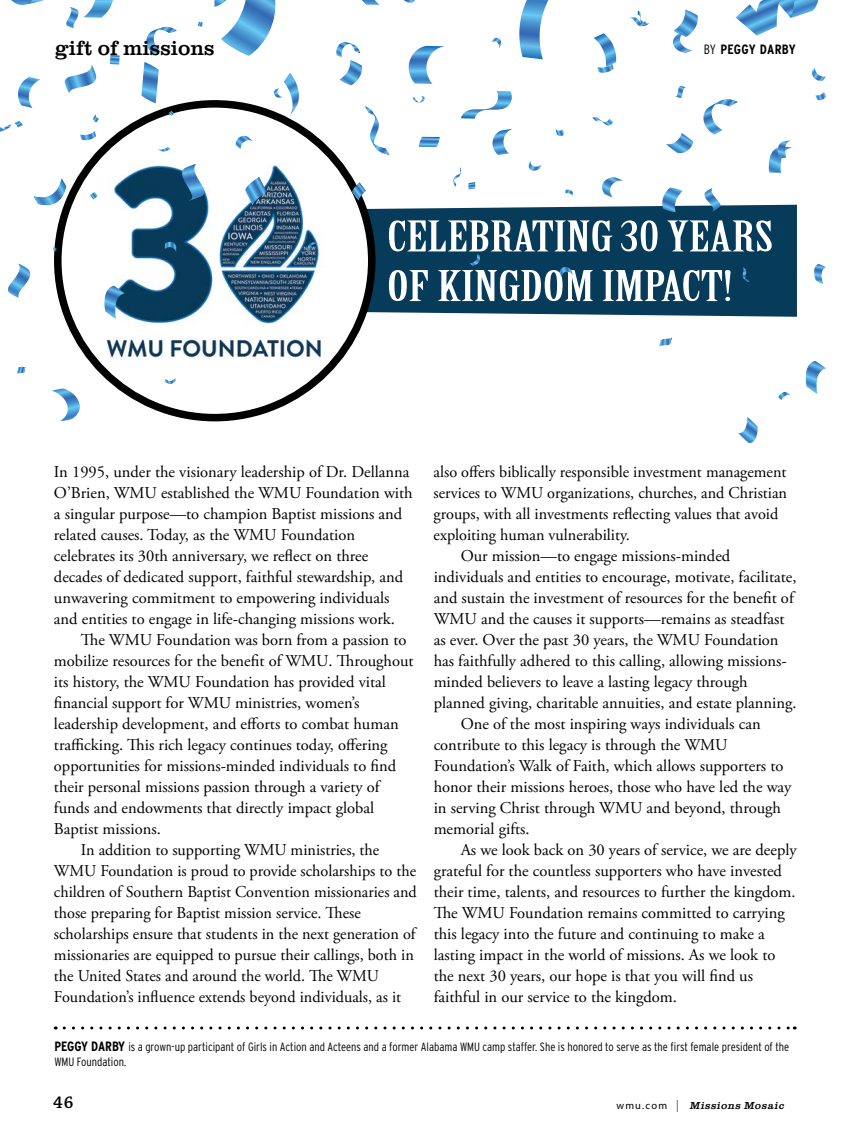
<style>
.page{position:relative;width:851px;height:1134px;background:#fff}
.page>*{position:absolute;margin:0;border:0;box-sizing:border-box;transform-origin:0 0}
.t1{font:41.4px/49.7px "Birch Std";color:#fff;scale:1.62 1}
.t2{font:21px "Clarendon URW";color:#000}
.t3{font:600 18px "Chaparral Pro";color:#000}
.t4{font:16.5px/21px "Adobe Garamond Pro";color:#000}
.t5{font:700 13.5px "Interstate Condensed";letter-spacing:.02em;color:#000}
.t6{font:300 12px/14.4px "Interstate Condensed";color:#000}
.t7{font:italic 10.5px "Clarendon URW";color:#000}
.s1{font-weight:300}
.s2{font-weight:700;font-size:13.5px}
.s3{font-family:"Myriad Pro";font-style:normal}
.s4{font-family:"Myriad Pro";font-weight:300;font-style:normal;font-size:12px}
</style>
<div class="page">
<div style="left:362px;top:205px;width:434px;height:112px;background:#073b5a"></div>
<img style="left:96px;top:153px;width:238px;height:216px">
<div style="left:54px;top:100px;width:321px;height:321px;border:8px solid #000;border-radius:50%"></div>
<svg style="left:660px;top:187px;width:22px;height:25px"></svg>
<svg style="left:461px;top:91px;width:51px;height:28px"></svg>
<svg style="left:364px;top:106px;width:26px;height:49px"></svg>
<svg style="left:214px;top:0;width:62px;height:56px"></svg>
<svg style="left:245px;top:177px;width:21px;height:29px"></svg>
<svg style="left:33px;top:179px;width:33px;height:27px"></svg>
<svg style="left:362px;top:0;width:17px;height:5px"></svg>
<svg style="left:141px;top:62px;width:18px;height:42px"></svg>
<svg style="left:418px;top:137px;width:22px;height:10px"></svg>
<svg style="left:8px;top:264px;width:23px;height:34px"></svg>
<svg style="left:805px;top:361px;width:20px;height:33px"></svg>
<svg style="left:180px;top:164px;width:25px;height:37px"></svg>
<svg style="left:52px;top:389px;width:28px;height:32px"></svg>
<svg style="left:666px;top:133px;width:27px;height:21px"></svg>
<svg style="left:519px;top:0;width:29px;height:59px"></svg>
<svg style="left:408px;top:47px;width:32px;height:37px"></svg>
<svg style="left:146px;top:27px;width:31px;height:27px"></svg>
<svg style="left:11px;top:0;width:33px;height:5px"></svg>
<svg style="left:158px;top:147px;width:12px;height:5px"></svg>
<svg style="left:412px;top:96px;width:12px;height:6px"></svg>
<svg style="left:165px;top:378px;width:10px;height:6px"></svg>
<svg style="left:198px;top:22px;width:5px;height:5px"></svg>
<svg style="left:53px;top:247px;width:3px;height:4px"></svg>
<svg style="left:403px;top:0;width:12px;height:3px"></svg>
<svg style="left:565px;top:190px;width:8px;height:7px"></svg>
<svg style="left:491px;top:38px;width:10px;height:10px"></svg>
<svg style="left:273px;top:76px;width:26px;height:41px"></svg>
<svg style="left:93px;top:114px;width:6px;height:8px"></svg>
<svg style="left:80px;top:131px;width:16px;height:9px"></svg>
<svg style="left:811px;top:72px;width:14px;height:9px"></svg>
<svg style="left:165px;top:242px;width:11px;height:10px"></svg>
<svg style="left:742px;top:267px;width:7px;height:15px"></svg>
<svg style="left:592px;top:117px;width:21px;height:9px"></svg>
<svg style="left:453px;top:167px;width:8px;height:20px"></svg>
<svg style="left:17px;top:367px;width:8px;height:7px"></svg>
<svg style="left:470px;top:253px;width:10px;height:12px"></svg>
<svg style="left:307px;top:242px;width:9px;height:10px"></svg>
<svg style="left:90px;top:192px;width:8px;height:8px"></svg>
<svg style="left:168px;top:111px;width:6px;height:5px"></svg>
<svg style="left:815px;top:92px;width:10px;height:9px"></svg>
<svg style="left:64px;top:65px;width:32px;height:28px"></svg>
<svg style="left:778px;top:392px;width:12px;height:8px"></svg>
<svg style="left:675px;top:86px;width:10px;height:12px"></svg>
<svg style="left:559px;top:267px;width:14px;height:10px"></svg>
<svg style="left:528px;top:161px;width:13px;height:10px"></svg>
<svg style="left:555px;top:129px;width:9px;height:7px"></svg>
<svg style="left:235px;top:136px;width:17px;height:13px"></svg>
<svg style="left:336px;top:42px;width:26px;height:44px"></svg>
<svg style="left:630px;top:11px;width:18px;height:15px"></svg>
<svg style="left:659px;top:337px;width:13px;height:10px"></svg>
<svg style="left:351px;top:182px;width:14px;height:19px"></svg>
<svg style="left:110px;top:55px;width:10px;height:10px"></svg>
<svg style="left:468px;top:182px;width:7px;height:8px"></svg>
<svg style="left:66px;top:0;width:47px;height:28px"></svg>
<svg style="left:768px;top:141px;width:24px;height:32px"></svg>
<svg style="left:814px;top:264px;width:11px;height:20px"></svg>
<svg style="left:703px;top:188px;width:17px;height:24px"></svg>
<svg style="left:602px;top:177px;width:21px;height:21px"></svg>
<svg style="left:672px;top:10px;width:26px;height:43px"></svg>
<svg style="left:738px;top:417px;width:19px;height:27px"></svg>
<svg style="left:594px;top:33px;width:22px;height:40px"></svg>
<svg style="left:18px;top:77px;width:11px;height:28px"></svg>
<svg style="left:492px;top:130px;width:17px;height:25px"></svg>
<svg style="left:703px;top:99px;width:34px;height:36px"></svg>
<svg style="left:0;top:121px;width:23px;height:11px"></svg>
<svg style="left:735px;top:0;width:83px;height:36px"></svg>
<svg style="left:104px;top:286px;width:21px;height:33px"></svg>
<svg style="left:64px;top:1027px;width:731px;height:3px"></svg>
<p class="t2" style="left:55px;top:32px;width:161px">gift of missions</p>
<p class="t5" style="left:703px;top:42px;width:94px"><span class="s1">BY</span> PEGGY DARBY</p>
<h1 class="t1" style="left:387px;top:213px;width:240px">CELEBRATING 30 YEARS<br>OF KINGDOM IMPACT!</h1>
<p class="t4" style="left:54px;top:462px;width:360px">In 1995, under the visionary leadership of Dr. Dellanna O’Brien, WMU established the WMU Foundation with a singular purpose—to champion Baptist missions and related causes. Today, as the WMU Foundation celebrates its 30th anniversary, we reflect on three decades of dedicated support, faithful stewardship, and unwavering commitment to empowering individuals and entities to engage in life-changing missions work.</p>
<p class="t4" style="left:81px;top:630px;width:327px">The WMU Foundation was born from a passion to</p>
<p class="t4" style="left:54px;top:651px;width:361px">mobilize resources for the benefit of WMU. Throughout</p>
<p class="t4" style="left:54px;top:672px;width:333px">its history, the WMU Foundation has provided vital</p>
<p class="t4" style="left:54px;top:693px;width:307px">financial support for WMU ministries, women’s</p>
<p class="t4" style="left:54px;top:714px;width:346px">leadership development, and efforts to combat human</p>
<p class="t4" style="left:54px;top:735px;width:335px">trafficking. This rich legacy continues today, offering</p>
<p class="t4" style="left:54px;top:756px;width:344px">opportunities for missions-minded individuals to find</p>
<p class="t4" style="left:54px;top:777px;width:327px">their personal missions passion through a variety of</p>
<p class="t4" style="left:54px;top:798px;width:322px">funds and endowments that directly impact global</p>
<p class="t4" style="left:54px;top:819px;width:108px">Baptist missions.</p>
<p class="t4" style="left:81px;top:840px;width:300px">In addition to supporting WMU ministries, the</p>
<p class="t4" style="left:54px;top:861px;width:363px">WMU Foundation is proud to provide scholarships to the</p>
<p class="t4" style="left:54px;top:882px;width:364px">children of Southern Baptist Convention missionaries and</p>
<p class="t4" style="left:54px;top:903px;width:308px">those preparing for Baptist mission service. These</p>
<p class="t4" style="left:54px;top:924px;width:363px">scholarships ensure that students in the next generation of</p>
<p class="t4" style="left:54px;top:945px;width:361px">missionaries are equipped to pursue their callings, both in</p>
<p class="t4" style="left:54px;top:966px;width:326px">the United States and around the world. The WMU</p>
<p class="t4" style="left:54px;top:987px;width:349px">Foundation’s influence extends beyond individuals, as it</p>
<p class="t4" style="left:433px;top:462px;width:354px">also offers biblically responsible investment management</p>
<p class="t4" style="left:433px;top:483px;width:355px">services to WMU organizations, churches, and Christian</p>
<p class="t4" style="left:433px;top:504px;width:346px">groups, with all investments reflecting values that avoid</p>
<p class="t4" style="left:433px;top:525px;width:198px">exploiting human vulnerability.</p>
<p class="t4" style="left:460px;top:546px;width:271px">Our mission—to engage missions-minded</p>
<p class="t4" style="left:433px;top:567px;width:364px">individuals and entities to encourage, motivate, facilitate,</p>
<p class="t4" style="left:433px;top:588px;width:361px">and sustain the investment of resources for the benefit of</p>
<p class="t4" style="left:433px;top:609px;width:352px">WMU and the causes it supports—remains as steadfast</p>
<p class="t4" style="left:433px;top:630px;width:346px">as ever. Over the past 30 years, the WMU Foundation</p>
<p class="t4" style="left:433px;top:651px;width:354px">has faithfully adhered to this calling, allowing missions-</p>
<p class="t4" style="left:433px;top:672px;width:315px">minded believers to leave a lasting legacy through</p>
<p class="t4" style="left:433px;top:693px;width:364px">planned giving, charitable annuities, and estate planning.</p>
<p class="t4" style="left:460px;top:714px;width:301px">One of the most inspiring ways individuals can</p>
<p class="t4" style="left:433px;top:735px;width:295px">contribute to this legacy is through the WMU</p>
<p class="t4" style="left:433px;top:756px;width:351px">Foundation’s Walk of Faith, which allows supporters to</p>
<p class="t4" style="left:433px;top:777px;width:359px">honor their missions heroes, those who have led the way</p>
<p class="t4" style="left:433px;top:798px;width:349px">in serving Christ through WMU and beyond, through</p>
<p class="t4" style="left:433px;top:819px;width:98px">memorial gifts.</p>
<p class="t4" style="left:460px;top:840px;width:337px">As we look back on 30 years of service, we are deeply</p>
<p class="t4" style="left:433px;top:861px;width:350px">grateful for the countless supporters who have invested</p>
<p class="t4" style="left:433px;top:882px;width:363px">their time, talents, and resources to further the kingdom.</p>
<p class="t4" style="left:433px;top:903px;width:352px">The WMU Foundation remains committed to carrying</p>
<p class="t4" style="left:433px;top:924px;width:332px">this legacy into the future and continuing to make a</p>
<p class="t4" style="left:433px;top:945px;width:343px">lasting impact in the world of missions. As we look to</p>
<p class="t4" style="left:433px;top:966px;width:321px">the next 30 years, our hope is that you will find us</p>
<p class="t4" style="left:433px;top:987px;width:245px">faithful in our service to the kingdom.</p>
<p class="t6" style="left:54px;top:1040px;width:736px"><span class="s2">PEGGY DARBY</span> is a grown-up participant of Girls in Action and Acteens and a former Alabama WMU camp staffer. She is honored to serve as the first female president of the<br>WMU Foundation.</p>
<p class="t3" style="left:53px;top:1092px;width:22px">46</p>
<p class="t7" style="left:616px;top:1098px;width:171px"><span class="s3">w m u . c o m</span> <span class="s4">|</span> Missions Mosaic</p>
</div>
